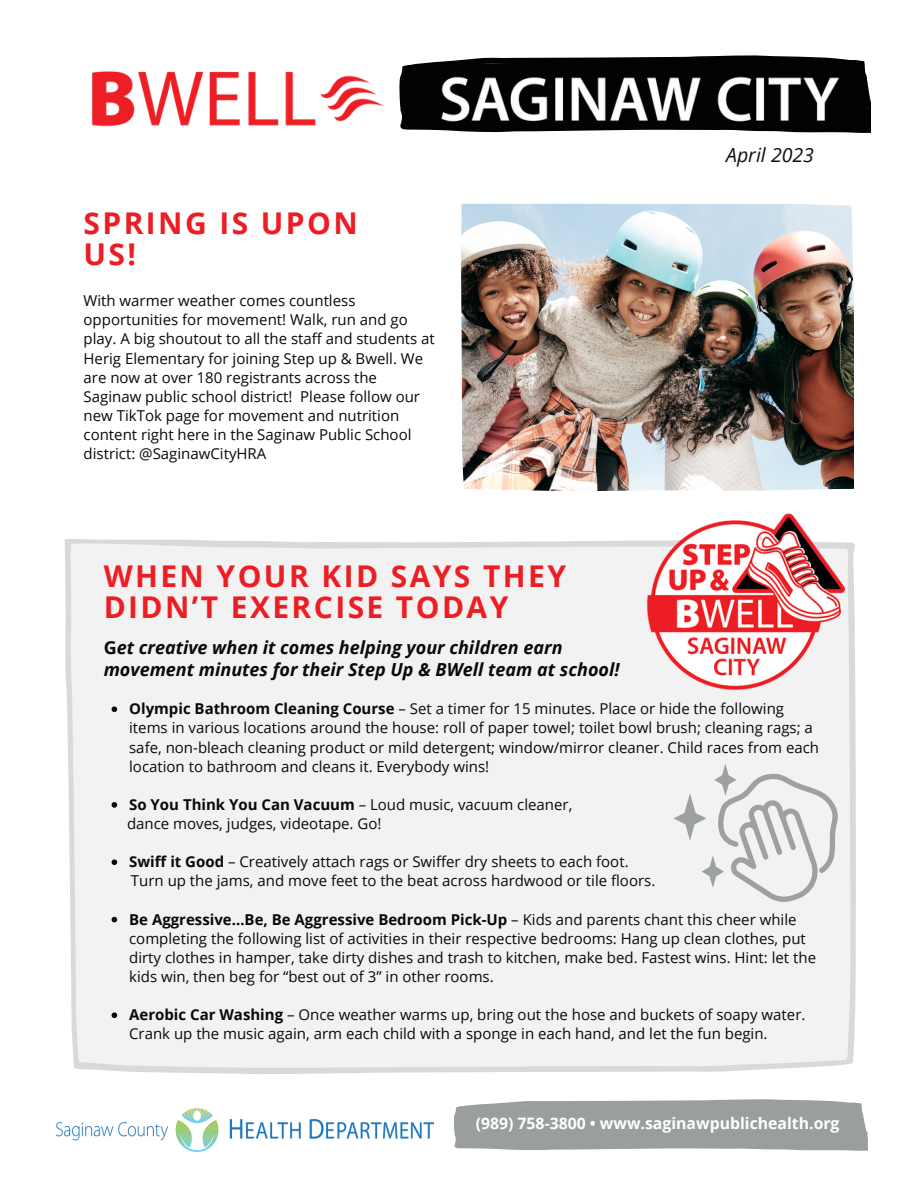
<style>
.page{position:relative;width:918px;height:1188px;background:#fff}
.page>*{position:absolute;margin:0;border:0;box-sizing:border-box;transform-origin:0 0}
.t1{font:700 30px/30.3px "Open Sans";letter-spacing:.08em;color:#ec1e24}
.t2{font:italic 19.5px "Open Sans";color:#101010}
.t3{font:italic 700 18px/22.5px "Open Sans";color:#0a0909}
.t4{font:700 15.75px "Open Sans";color:#fff}
.t5{font:15px/19.2px "Open Sans";color:#0a0909}
.s1{font-style:normal}
.s2{font-weight:700}
</style>
<div class="page">
<img style="left:461px;top:204px;width:393px;height:287px">
<div style="left:65px;top:539px;width:791px;height:535px;background:#f2f2f2"></div>
<svg style="left:112px;top:706px;width:5px;height:6px"></svg>
<svg style="left:112px;top:802px;width:5px;height:6px"></svg>
<svg style="left:112px;top:859px;width:5px;height:6px"></svg>
<svg style="left:112px;top:917px;width:5px;height:5px"></svg>
<svg style="left:112px;top:1012px;width:5px;height:6px"></svg>
<img style="left:613px;top:513px;width:243px;height:214px">
<svg style="left:674px;top:764px;width:165px;height:138px"></svg>
<img style="left:56px;top:1108px;width:377px;height:43px">
<svg style="left:454px;top:1099px;width:414px;height:52px;background:#a3a6a6"></svg>
<svg style="left:857px;top:60px;width:14px;height:73px"></svg>
<img style="left:91px;top:55px;width:766px;height:78px">
<h1 class="t1" style="left:84px;top:208px;width:276px">SPRING IS UPON<br>US!</h1>
<p class="t5" style="left:84px;top:291px;width:353px">With warmer weather comes countless opportunities for movement! Walk, run and go play. A big shoutout to all the staff and students at Herig Elementary for joining Step up &amp; Bwell. We are now at over 180 registrants across the Saginaw public school district! Please follow our new TikTok page for movement and nutrition content right here in the Saginaw Public School district: @SaginawCityHRA</p>
<h1 class="t1" style="left:104px;top:561px;width:464px">WHEN YOUR KID SAYS THEY<br>DIDN’T EXERCISE TODAY</h1>
<p class="t3" style="left:104px;top:635px;width:517px"><span class="s1">G</span>et creative when it comes helping your children earn movement minutes for their Step Up &amp; BWell team at school!</p>
<h2 class="t2" style="left:726px;top:141px;width:89px">April 2023</h2>
<p class="t5" style="left:129px;top:699px;width:692px"><span class="s2">Olympic Bathroom Cleaning Course</span> – Set a timer for 15 minutes. Place or hide the following items in various locations around the house: roll of paper towel; toilet bowl brush; cleaning rags; a safe, non-bleach cleaning product or mild detergent; window/mirror cleaner. Child races from each location to bathroom and cleans it. Everybody wins!</p>
<p class="t5" style="left:129px;top:795px;width:445px"><span class="s2">So You Think You Can Vacuum</span> – Loud music, vacuum cleaner,</p>
<p class="t5" style="left:127px;top:814px;width:256px">dance moves, judges, videotape. Go!</p>
<p class="t5" style="left:129px;top:852px;width:501px"><span class="s2">Swiff it Good</span> – Creatively attach rags or Swiffer dry sheets to each foot.</p>
<p class="t5" style="left:131px;top:871px;width:526px">Turn up the jams, and move feet to the beat across hardwood or tile floors.</p>
<p class="t5" style="left:129px;top:909px;width:688px"><span class="s2">Be Aggressive…Be, Be Aggressive Bedroom Pick-Up</span> – Kids and parents chant this cheer while completing the following list of activities in their respective bedrooms: Hang up clean clothes, put dirty clothes in hamper, take dirty dishes and trash to kitchen, make bed. Fastest wins. Hint: let the kids win, then beg for “best out of 3” in other rooms.</p>
<p class="t5" style="left:129px;top:1005px;width:678px"><span class="s2">Aerobic Car Washing</span> – Once weather warms up, bring out the hose and buckets of soapy water.<br>Crank up the music again, arm each child with a sponge in each hand, and let the fun begin.</p>
<p class="t4" style="left:476px;top:1112px;width:365px">(989) 758-3800 • www.saginawpublichealth.org</p>
</div>
